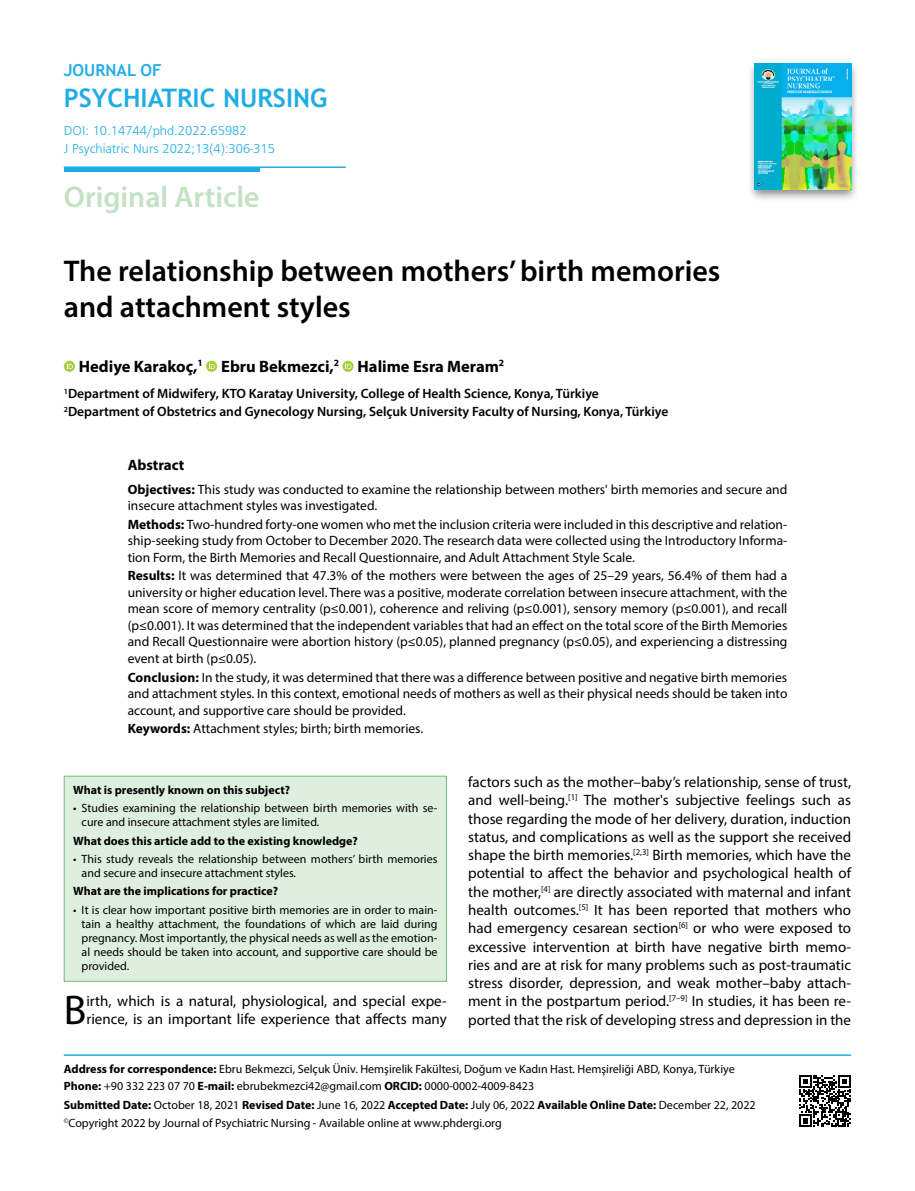
<style>
.page{position:relative;width:915px;height:1191px;background:#fff}
.page>*{position:absolute;margin:0;border:0;box-sizing:border-box;transform-origin:0 0}
.t1{font:41.7px "Myriad Pro";color:#000}
.t2{font:600 30px/36px "Myriad Pro";color:#000}
.t3{font:600 30px "Myriad Pro";color:#c3e2c3}
.t4{font:700 25.5px "Trebuchet MS";color:#21ade3}
.t5{font:700 16.5px "Myriad Pro";color:#000}
.t6{font:700 16.5px "Trebuchet MS";color:#21ade3}
.t7{font:15px/18.3px "Myriad Pro";color:#000}
.t8{font:700 15px "Myriad Pro";color:#000}
.t9{font:13.5px/16.5px "Myriad Pro";color:#000;text-align:justify}
.t10{font:600 13.5px/18px "Myriad Pro";color:#000}
.t11{font:13.5px/18px "Frugal Normal Tr";color:#21ade3}
.t12{font:12px/14.1px "Myriad Pro";color:#000}
.t13{font:700 12px "Myriad Pro";color:#000}
.s1{font-weight:700}
</style>
<div class="page">
<hr style="left:64px;top:1054px;width:786px;height:2px;background:#21ade3">
<hr style="left:64px;top:166px;width:281px;height:2px;background:#21ade3">
<div style="left:64px;top:167px;width:195px;height:5px;background:#21ade3"></div>
<div style="left:746px;top:60px;width:112px;height:143px;background:#000;opacity:.45"></div>
<img style="left:754px;top:64px;width:96px;height:126px">
<div style="left:64px;top:361px;width:11px;height:11px;background:#a6ce3a;border-radius:50%"></div>
<svg style="left:67px;top:363px;width:6px;height:6px"></svg>
<div style="left:206px;top:361px;width:11px;height:11px;background:#a6ce3a;border-radius:50%"></div>
<svg style="left:209px;top:363px;width:6px;height:6px"></svg>
<svg style="left:342px;top:361px;width:11px;height:11px"></svg>
<svg style="left:345px;top:363px;width:6px;height:6px"></svg>
<svg style="left:799px;top:1075px;width:51px;height:52px"></svg>
<div style="left:64px;top:775px;width:382px;height:206px;background:#dfefdf;border:1px solid #6bc077"></div>
<p class="t6" style="left:64px;top:60px;width:99px">JOURNAL OF</p>
<h3 class="t4" style="left:64px;top:82px;width:265px">PSYCHIATRIC NURSING</h3>
<p class="t11" style="left:64px;top:122px;width:213px">DOI: 10.14744/phd.2022.65982<br>J Psychiatric Nurs 2022;13(4):306-315</p>
<h2 class="t3" style="left:64px;top:177px;width:197px">Original Article</h2>
<h2 class="t2" style="left:64px;top:252px;width:657px">The relationship between mothers’ birth memories and attachment styles</h2>
<p class="t5" style="left:79px;top:355px;width:426px">Hediye Karakoç,<sup>1</sup> Ebru Bekmezci,<sup>2</sup> Halime Esra Meram<sup>2</sup></p>
<p class="t10" style="left:64px;top:384px;width:606px"><sup>1</sup>Department of Midwifery, KTO Karatay University, College of Health Science, Konya, Türkiye<br><sup>2</sup>Department of Obstetrics and Gynecology Nursing, Selçuk University Faculty of Nursing, Konya, Türkiye</p>
<p class="t8" style="left:128px;top:455px;width:58px">Abstract</p>
<p class="t9" style="left:128px;top:480px;width:661px"><span class="s1">Objectives:</span> This study was conducted to examine the relationship between mothers' birth memories and secure and insecure attachment styles was investigated.</p>
<p class="t9" style="left:128px;top:516px;width:661px"><span class="s1">Methods:</span> Two-hundred forty-one women who met the inclusion criteria were included in this descriptive and relation&shy;ship-seeking study from October to December 2020. The research data were collected using the Introductory Informa&shy;tion Form, the Birth Memories and Recall Questionnaire, and Adult Attachment Style Scale.</p>
<p class="t9" style="left:128px;top:567px;width:661px"><span class="s1">Results:</span> It was determined that 47.3% of the mothers were between the ages of 25–29 years, 56.4% of them had a university or higher education level. There was a positive, moderate correlation between insecure attachment, with the mean score of memory centrality (p≤0.001), coherence and reliving (p≤0.001), sensory memory (p≤0.001), and recall (p≤0.001). It was determined that the independent variables that had an effect on the total score of the Birth Memories and Recall Questionnaire were abortion history (p≤0.05), planned pregnancy (p≤0.05), and experiencing a distressing event at birth (p≤0.05).</p>
<p class="t9" style="left:128px;top:668px;width:661px"><span class="s1">Conclusion:</span> In the study, it was determined that there was a difference between positive and negative birth memories and attachment styles. In this context, emotional needs of mothers as well as their physical needs should be taken into account, and supportive care should be provided.</p>
<p class="t9" style="left:128px;top:720px;width:297px"><span class="s1">Keywords:</span> Attachment styles; birth; birth memories.</p>
<p class="t13" style="left:73px;top:782px;width:218px">What is presently known on this subject?</p>
<p class="t12" style="left:82px;top:801px;width:357px;text-indent:-9px">• Studies examining the relationship between birth memories with se&shy;cure and insecure attachment styles are limited.</p>
<p class="t13" style="left:73px;top:832px;width:286px">What does this article add to the existing knowledge?</p>
<p class="t12" style="left:82px;top:851px;width:357px;text-indent:-9px">• This study reveals the relationship between mothers’ birth memories and secure and insecure attachment styles.</p>
<p class="t13" style="left:73px;top:883px;width:206px">What are the implications for practice?</p>
<p class="t12" style="left:82px;top:902px;width:357px;text-align:justify;text-indent:-9px">• It is clear how important positive birth memories are in order to main&shy;tain a healthy attachment, the foundations of which are laid during pregnancy. Most importantly, the physical needs as well as the emotion&shy;al needs should be taken into account, and supportive care should be provided.</p>
<h1 class="t1" style="left:64px;top:984px;width:24px">B</h1>
<p class="t7" style="left:86px;top:991px;width:362px">irth, which is a natural, physiological, and special expe&shy;rience, is an important life experience that affects many</p>
<p class="t7" style="left:468px;top:772px;width:384px;text-align:justify">factors such as the mother–baby’s relationship, sense of trust, and well-being.<sup>[1]</sup> The mother's subjective feelings such as those regarding the mode of her delivery, duration, induction status, and complications as well as the support she received shape the birth memories.<sup>[2,3]</sup> Birth memories, which have the potential to affect the behavior and psychological health of the mother,<sup>[4]</sup> are directly associated with maternal and infant health outcomes.<sup>[5]</sup> It has been reported that mothers who had emergency cesarean section<sup>[6]</sup> or who were exposed to excessive intervention at birth have negative birth memo&shy;ries and are at risk for many problems such as post-traumatic stress disorder, depression, and weak mother–baby attach&shy;ment in the postpartum period.<sup>[7–9]</sup> In studies, it has been re&shy;ported that the risk of developing stress and depression in the</p>
<p class="t12" style="left:64px;top:1061px;width:672px;line-height:16.5px"><span class="s1">Address for correspondence:</span> Ebru Bekmezci, Selçuk Üniv. Hemşirelik Fakültesi, Doğum ve Kadın Hast. Hemşireliği ABD, Konya, Türkiye<br><span class="s1">Phone:</span> +90 332 223 07 70 <span class="s1">E-mail:</span> ebrubekmezci42@gmail.com <span class="s1">ORCID:</span> 0000-0002-4009-8423</p>
<p class="t12" style="left:64px;top:1095px;width:693px;line-height:18.6px"><span class="s1">Submitted Date:</span> October 18, 2021 <span class="s1">Revised Date:</span> June 16, 2022 <span class="s1">Accepted Date:</span> July 06, 2022 <span class="s1">Available Online Date:</span> December 22, 2022 <sup>©</sup>Copyright 2022 by Journal of Psychiatric Nursing - Available online at www.phdergi.org</p>
</div>
